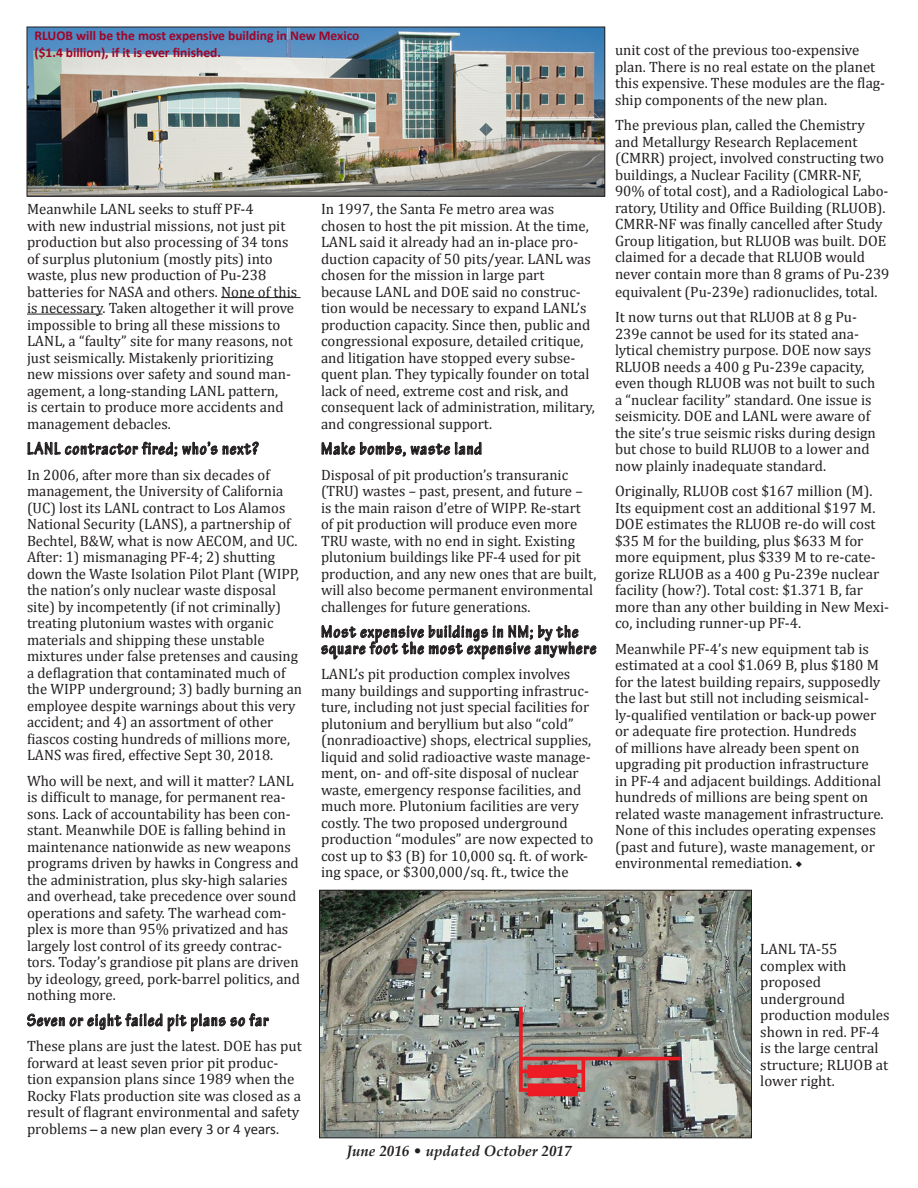
<style>
.page{position:relative;width:918px;height:1188px;background:#fff}
.page>*{position:absolute;margin:0;border:0;box-sizing:border-box;transform-origin:0 0}
.t1{font:700 condensed 18px/16.5px "Tekton Pro";letter-spacing:.05em;color:#231f20}
.t2{font:15px/16.5px "Cambria";color:#231f20}
.t3{font:15px "Calibri";color:#231f20}
.t4{font:italic 700 15px "Palatino Linotype";color:#231f20}
.t5{font:700 13.5px/16.5px "Calibri";color:#a10427}
.s1{font-family:"Cambria"}
.s2{font-weight:400;font-style:normal}
.s3{font-family:"Minion Pro"}
</style>
<div class="page">
<hr style="left:221px;top:297px;width:80px;height:1px;background:#231f20">
<hr style="left:27px;top:314px;width:76px;height:1px;background:#231f20">
<svg style="left:27px;top:441px;width:232px;height:16px"></svg>
<svg style="left:27px;top:1013px;width:242px;height:19px"></svg>
<svg style="left:321px;top:441px;width:161px;height:16px"></svg>
<svg style="left:321px;top:625px;width:276px;height:35px"></svg>
<img style="left:321px;top:892px;width:429px;height:244px">
<div style="left:319px;top:890px;width:433px;height:248px;border:1px solid #231f20"></div>
<img style="left:29px;top:29px;width:574px;height:166px">
<div style="left:27px;top:27px;width:578px;height:170px;border:1px solid #231f20"></div>
<p class="t5" style="left:35px;top:27px;width:327px">RLUOB will be the most expensive building in New Mexico ($1.4 billion), if it is ever finished.</p>
<p class="t2" style="left:27px;top:201px;width:272px">Meanwhile LANL seeks to stuff PF-4<br>with new industrial missions, not just pit production but also processing of 34 tons of surplus plutonium (mostly pits) into waste, plus new production of Pu-238 batteries for NASA and others. None of this is necessary. Taken altogether it will prove impossible to bring all these missions to LANL, a “faulty” site for many reasons, not just seismically. Mistakenly prioritizing new missions over safety and sound man&shy;agement, a long-standing LANL pattern,<br>is certain to produce more accidents and management debacles.</p>
<p class="t1" style="left:27px;top:441px;width:233px">LANL contractor fired; who’s next?</p>
<p class="t2" style="left:27px;top:466px;width:277px">In 2006, after more than six decades of management, the University of California (UC) lost its LANL contract to Los Alamos National Security (LANS), a partnership of Bechtel, B&amp;W, what is now AECOM, and UC.<br>After: 1) mismanaging PF-4; 2) shutting down the Waste Isolation Pilot Plant (WIPP, the nation’s only nuclear waste disposal site) by incompetently (if not criminally) treating plutonium wastes with organic materials and shipping these unstable mixtures under false pretenses and causing a deflagration that contaminated much of the WIPP underground; 3) badly burning an employee despite warnings about this very accident; and 4) an assortment of other fiascos costing hundreds of millions more, LANS was fired, effective Sept 30, 2018.</p>
<p class="t2" style="left:27px;top:772px;width:275px">Who will be next, and will it matter? LANL is difficult to manage, for permanent rea&shy;sons. Lack of accountability has been con&shy;stant. Meanwhile DOE is falling behind in maintenance nationwide as new weapons programs driven by hawks in Congress and the administration, plus sky-high salaries and overhead, take precedence over sound operations and safety. The warhead com&shy;plex is more than 95% privatized and has largely lost control of its greedy contrac&shy;tors. Today’s grandiose pit plans are driven by ideology, greed, pork-barrel politics, and nothing more.</p>
<p class="t1" style="left:27px;top:1012px;width:243px">Seven or eight failed pit plans so far</p>
<p class="t2" style="left:27px;top:1038px;width:276px">These plans are just the latest. DOE has put forward at least seven prior pit produc&shy;tion expansion plans since 1989 when the Rocky Flats production site was closed as a result of flagrant environmental and safety</p>
<p class="t3" style="left:27px;top:1118px;width:254px"><span class="s1">problems</span> ̶a new plan every 3 or 4 years.</p>
<p class="t2" style="left:321px;top:201px;width:271px">In 1997, the Santa Fe metro area was chosen to host the pit mission. At the time, LANL said it already had an in-place pro&shy;duction capacity of 50 pits/year. LANL was chosen for the mission in large part</p>
<p class="t2" style="left:321px;top:283px;width:275px">because LANL and DOE said no construc&shy;tion would be necessary to expand LANL’s production capacity. Since then, public and congressional exposure, detailed critique, and litigation have stopped every subse&shy;quent plan. They typically founder on total lack of need, extreme cost and risk, and consequent lack of administration, military, and congressional support.</p>
<p class="t1" style="left:321px;top:441px;width:162px">Make bombs, waste land</p>
<p class="t2" style="left:321px;top:466px;width:277px">Disposal of pit production’s transuranic (TRU) wastes – past, present, and future – is the main raison d’etre of WIPP. Re-start of pit production will produce even more TRU waste, with no end in sight. Existing plutonium buildings like PF-4 used for pit production, and any new ones that are built, will also become permanent environmental challenges for future generations.</p>
<p class="t1" style="left:321px;top:624px;width:277px">Most expensive buildings in NM; by the square foot the most expensive anywhere</p>
<p class="t2" style="left:321px;top:666px;width:274px">LANL’s pit production complex involves many buildings and supporting infrastruc&shy;ture, including not just special facilities for plutonium and beryllium but also “cold” (nonradioactive) shops, electrical supplies, liquid and solid radioactive waste manage&shy;ment, on- and off-site disposal of nuclear waste, emergency response facilities, and much more. Plutonium facilities are very costly. The two proposed underground production “modules” are now expected to cost up to $3 (B) for 10,000 sq. ft. of work&shy;ing space, or $300,000/sq. ft., twice the</p>
<p class="t4" style="left:346px;top:1141px;width:227px">June 2016 <span class="s2">•</span> updated October 2017</p>
<p class="t2" style="left:615px;top:42px;width:272px">unit cost of the previous too-expensive plan. There is no real estate on the planet this expensive. These modules are the flag&shy;ship components of the new plan.</p>
<p class="t2" style="left:615px;top:117px;width:276px">The previous plan, called the Chemistry and Metallurgy Research Replacement (CMRR) project, involved constructing two buildings, a Nuclear Facility (CMRR-NF, 90% of total cost), and a Radiological Labo&shy;ratory, Utility and Office Building (RLUOB).<br>CMRR-NF was finally cancelled after Study Group litigation, but RLUOB was built. DOE claimed for a decade that RLUOB would never contain more than 8 grams of Pu-239</p>
<p class="t2" style="left:615px;top:283px;width:264px">equivalent (Pu-239e) radionuclides, total.</p>
<p class="t2" style="left:615px;top:309px;width:262px">It now turns out that RLUOB at 8 g Pu-239e cannot be used for its stated ana&shy;lytical chemistry purpose. DOE now says RLUOB needs a 400 g Pu-239e capacity, even though RLUOB was not built to such a “nuclear facility” standard. One issue is seismicity. DOE and LANL were aware of the site’s true seismic risks during design but chose to build RLUOB to a lower and now plainly inadequate standard.</p>
<p class="t2" style="left:615px;top:483px;width:276px">Originally, RLUOB cost $167 million (M).<br>Its equipment cost an additional $197 M.<br>DOE estimates the RLUOB re-do will cost $35 M for the building, plus $633 M for more equipment, plus $339 M to re-cate&shy;gorize RLUOB as a 400 g Pu-239e nuclear facility (how?). Total cost: $1.371 B, far more than any other building in New Mexi&shy;co, including runner-up PF-4.</p>
<p class="t2" style="left:615px;top:640px;width:270px">Meanwhile PF-4’s new equipment tab is estimated at a cool $1.069 B, plus $180 M for the latest building repairs, supposedly the last but still not including seismical&shy;ly-qualified ventilation or back-up power or adequate fire protection. Hundreds<br>of millions have already been spent on upgrading pit production infrastructure in PF-4 and adjacent buildings. Additional hundreds of millions are being spent on related waste management infrastructure.<br>None of this includes operating expenses (past and future), waste management, or environmental remediation. <span class="s3">◆</span></p>
<p class="t2" style="left:760px;top:941px;width:131px">LANL TA-55 complex with proposed underground production modules</p>
<p class="t2" style="left:760px;top:1023px;width:129px">shown in red. PF-4 is the large central structure; RLUOB at lower right.</p>
</div>
